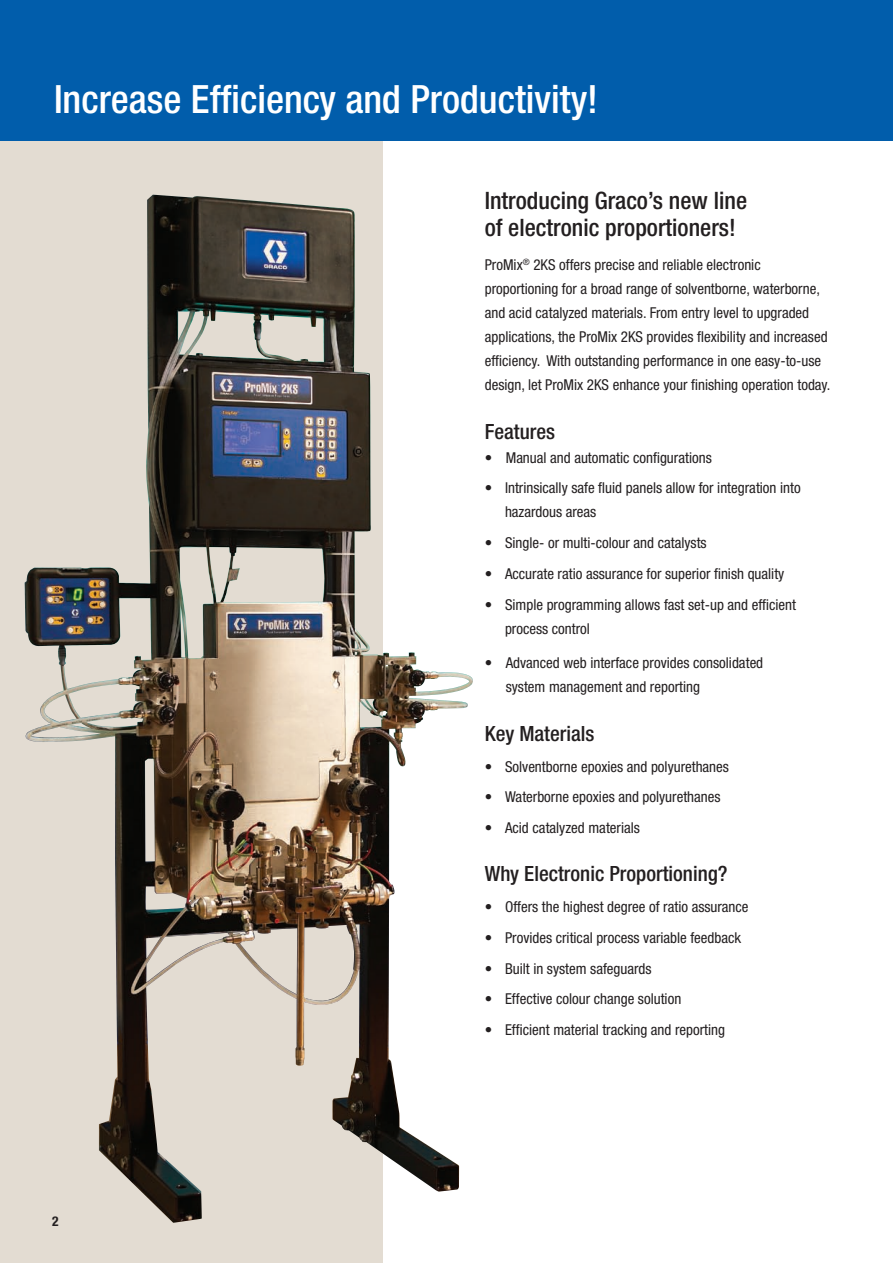
<style>
.page{position:relative;width:893px;height:1263px;background:#fff}
.page>*{position:absolute;margin:0;border:0;box-sizing:border-box;transform-origin:0 0}
.t1{font:500 condensed 39px "Helvetica Neue LT Std";color:#fff}
.t2{font:500 condensed 24px/27px "Helvetica Neue LT Std";color:#231f20}
.t3{font:500 condensed 21px "Helvetica Neue LT Std";color:#231f20}
.t4{font:condensed 15px/24px "Helvetica Neue LT Std";color:#231f20}
.t5{font:700 condensed 13.5px "Helvetica Neue LT Std";color:#231f20}
.s1{font-weight:700}
</style>
<div class="page">
<div style="left:0;top:140px;width:383px;height:1123px;background:#e3dcd2"></div>
<div style="left:0;top:0;width:893px;height:140px;background:#015dab"></div>
<img style="left:24px;top:200px;width:444px;height:1023px">
<h1 class="t1" style="left:54px;top:84px;width:546px">Increase Efficiency and Productivity!</h1>
<p class="t5" style="left:52px;top:1213px;width:8px">2</p>
<h2 class="t2" style="left:485px;top:188px;width:264px">Introducing Graco’s new line of electronic proportioners!</h2>
<p class="t4" style="left:485px;top:254px;width:347px">ProMix<sup>®</sup> 2KS offers precise and reliable electronic proportioning for a broad range of solventborne, waterborne, and acid catalyzed materials. From entry level to upgraded applications, the ProMix 2KS provides flexibility and increased efficiency. With outstanding performance in one easy-to-use design, let ProMix 2KS enhance your finishing operation today.</p>
<h3 class="t3" style="left:485px;top:423px;width:72px">Features</h3>
<p class="t4" style="left:485px;top:446px;width:229px"><span class="s1">•</span> Manual and automatic configurations</p>
<p class="t4" style="left:505px;top:476px;width:297px;text-indent:-20px">• Intrinsically safe fluid panels allow for integration into hazardous areas</p>
<p class="t4" style="left:485px;top:531px;width:223px">• Single- or multi-colour and catalysts</p>
<p class="t4" style="left:485px;top:561px;width:301px">• Accurate ratio assurance for superior finish quality</p>
<p class="t4" style="left:505px;top:592px;width:293px;text-indent:-20px">• Simple programming allows fast set-up and efficient process control</p>
<p class="t4" style="left:506px;top:651px;width:259px;text-indent:-21px">• Advanced web interface provides consolidated system management and reporting</p>
<h3 class="t3" style="left:485px;top:725px;width:111px">Key Materials</h3>
<p class="t4" style="left:485px;top:754px;width:246px">• Solventborne epoxies and polyurethanes</p>
<p class="t4" style="left:485px;top:785px;width:237px">• Waterborne epoxies and polyurethanes</p>
<p class="t4" style="left:485px;top:816px;width:157px">• Acid catalyzed materials</p>
<h3 class="t3" style="left:485px;top:866px;width:244px">Why Electronic Proportioning?</h3>
<p class="t4" style="left:485px;top:895px;width:265px">• Offers the highest degree of ratio assurance</p>
<p class="t4" style="left:485px;top:925px;width:258px">• Provides critical process variable feedback</p>
<p class="t4" style="left:485px;top:956px;width:168px">• Built in system safeguards</p>
<p class="t4" style="left:485px;top:987px;width:198px">• Effective colour change solution</p>
<p class="t4" style="left:485px;top:1018px;width:242px">• Efficient material tracking and reporting</p>
</div>
